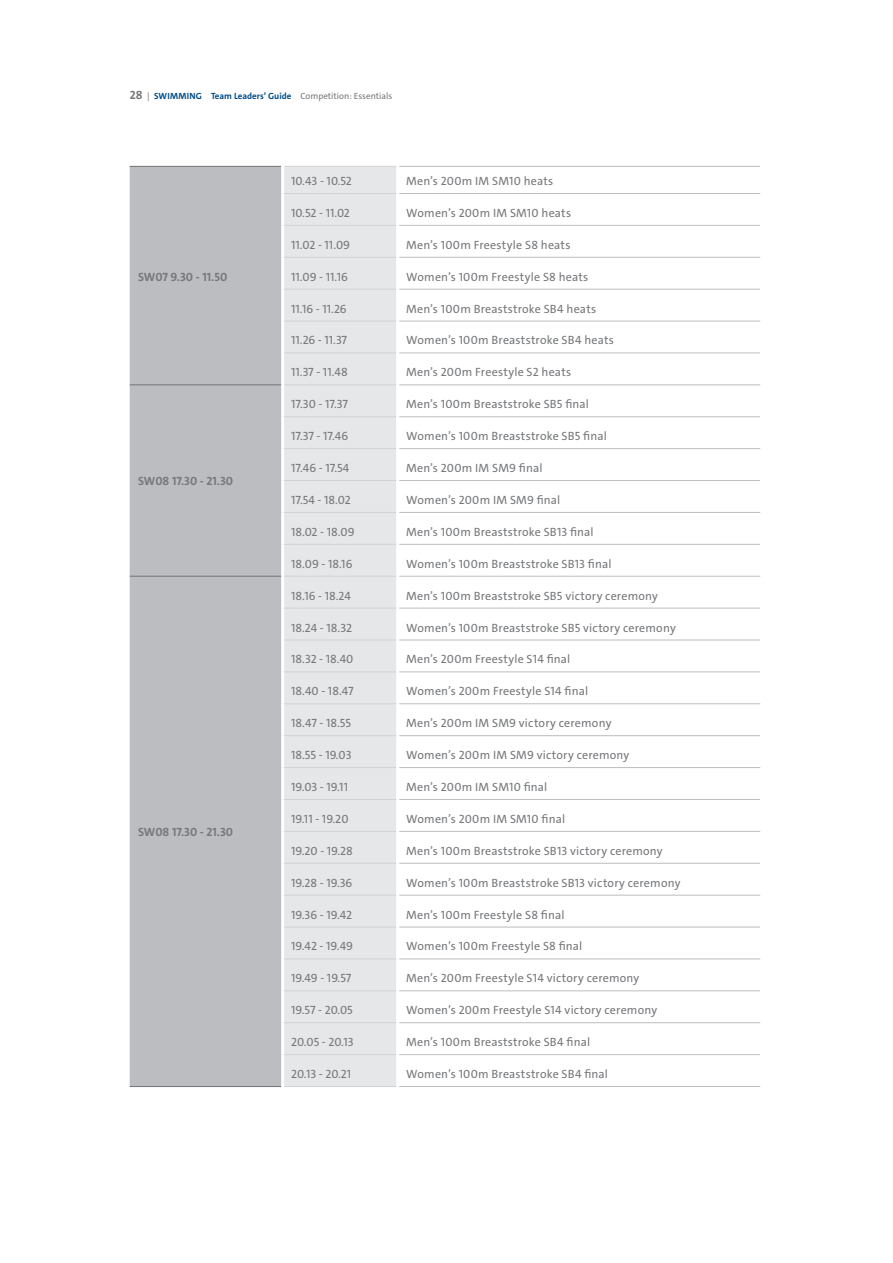
<style>
.page{position:relative;width:893px;height:1263px;background:#fff}
.page>*{position:absolute;margin:0;border:0;box-sizing:border-box;transform-origin:0 0}
.TB-texts-body-copy{font:12px "The Sans Rio 2016";letter-spacing:.015em;color:#76787b}
.TB-aside-subtitle{font:12px "The Sans Rio 2016";color:#76787b}
.TB-aside-title{font:700 12px "The Sans Rio 2016";color:#76787b}
.t1{font:700 9px "The Sans Rio 2016";color:#004b87}
.s1{font-size:12px;color:#76787b}
.s2{font-weight:400;color:#76787b}
</style>
<div class="page">
<div style="left:130px;top:167px;width:151px;height:919px;background:#bcbdc0"></div>
<div style="left:284px;top:167px;width:112px;height:919px;background:#e6e7e9"></div>
<hr style="left:399px;top:166px;width:361px;height:1px;background:#bcbdc0">
<hr style="left:399px;top:225px;width:361px;height:1px;background:#bcbdc0">
<hr style="left:399px;top:289px;width:361px;height:1px;background:#bcbdc0">
<hr style="left:399px;top:353px;width:361px;height:1px;background:#bcbdc0">
<hr style="left:399px;top:416px;width:361px;height:1px;background:#bcbdc0">
<hr style="left:399px;top:480px;width:361px;height:1px;background:#bcbdc0">
<hr style="left:399px;top:544px;width:361px;height:1px;background:#bcbdc0">
<hr style="left:399px;top:608px;width:361px;height:1px;background:#bcbdc0">
<hr style="left:399px;top:671px;width:361px;height:1px;background:#bcbdc0">
<hr style="left:399px;top:735px;width:361px;height:1px;background:#bcbdc0">
<hr style="left:399px;top:799px;width:361px;height:1px;background:#bcbdc0">
<hr style="left:399px;top:863px;width:361px;height:1px;background:#bcbdc0">
<hr style="left:399px;top:927px;width:361px;height:1px;background:#bcbdc0">
<hr style="left:399px;top:990px;width:361px;height:1px;background:#bcbdc0">
<hr style="left:399px;top:1054px;width:361px;height:1px;background:#bcbdc0">
<hr style="left:399px;top:193px;width:361px;height:1px;background:#bcbdc0">
<hr style="left:399px;top:257px;width:361px;height:1px;background:#bcbdc0">
<hr style="left:399px;top:321px;width:361px;height:1px;background:#bcbdc0">
<hr style="left:399px;top:384px;width:361px;height:1px;background:#bcbdc0">
<hr style="left:399px;top:448px;width:361px;height:1px;background:#bcbdc0">
<hr style="left:399px;top:512px;width:361px;height:1px;background:#bcbdc0">
<hr style="left:399px;top:576px;width:361px;height:1px;background:#bcbdc0">
<hr style="left:399px;top:640px;width:361px;height:1px;background:#bcbdc0">
<hr style="left:399px;top:703px;width:361px;height:1px;background:#bcbdc0">
<hr style="left:399px;top:767px;width:361px;height:1px;background:#bcbdc0">
<hr style="left:399px;top:831px;width:361px;height:1px;background:#bcbdc0">
<hr style="left:399px;top:895px;width:361px;height:1px;background:#bcbdc0">
<hr style="left:399px;top:958px;width:361px;height:1px;background:#bcbdc0">
<hr style="left:399px;top:1022px;width:361px;height:1px;background:#bcbdc0">
<hr style="left:399px;top:1086px;width:361px;height:1px;background:#bcbdc0">
<hr style="left:284px;top:166px;width:112px;height:1px;background:#d1d2d4">
<hr style="left:284px;top:193px;width:112px;height:1px;background:#d1d2d4">
<hr style="left:284px;top:225px;width:112px;height:1px;background:#d1d2d4">
<hr style="left:284px;top:257px;width:112px;height:1px;background:#d1d2d4">
<hr style="left:284px;top:289px;width:112px;height:1px;background:#d1d2d4">
<hr style="left:284px;top:321px;width:112px;height:1px;background:#d1d2d4">
<hr style="left:284px;top:353px;width:112px;height:1px;background:#d1d2d4">
<hr style="left:284px;top:384px;width:112px;height:1px;background:#d1d2d4">
<hr style="left:284px;top:416px;width:112px;height:1px;background:#d1d2d4">
<hr style="left:284px;top:448px;width:112px;height:1px;background:#d1d2d4">
<hr style="left:284px;top:480px;width:112px;height:1px;background:#d1d2d4">
<hr style="left:284px;top:512px;width:112px;height:1px;background:#d1d2d4">
<hr style="left:284px;top:544px;width:112px;height:1px;background:#d1d2d4">
<hr style="left:284px;top:576px;width:112px;height:1px;background:#d1d2d4">
<hr style="left:284px;top:608px;width:112px;height:1px;background:#d1d2d4">
<hr style="left:284px;top:640px;width:112px;height:1px;background:#d1d2d4">
<hr style="left:284px;top:671px;width:112px;height:1px;background:#d1d2d4">
<hr style="left:284px;top:703px;width:112px;height:1px;background:#d1d2d4">
<hr style="left:284px;top:735px;width:112px;height:1px;background:#d1d2d4">
<hr style="left:284px;top:767px;width:112px;height:1px;background:#d1d2d4">
<hr style="left:284px;top:799px;width:112px;height:1px;background:#d1d2d4">
<hr style="left:284px;top:831px;width:112px;height:1px;background:#d1d2d4">
<hr style="left:284px;top:863px;width:112px;height:1px;background:#d1d2d4">
<hr style="left:284px;top:895px;width:112px;height:1px;background:#d1d2d4">
<hr style="left:284px;top:927px;width:112px;height:1px;background:#d1d2d4">
<hr style="left:284px;top:958px;width:112px;height:1px;background:#d1d2d4">
<hr style="left:284px;top:990px;width:112px;height:1px;background:#d1d2d4">
<hr style="left:284px;top:1022px;width:112px;height:1px;background:#d1d2d4">
<hr style="left:284px;top:1054px;width:112px;height:1px;background:#d1d2d4">
<hr style="left:284px;top:1086px;width:112px;height:1px;background:#d1d2d4">
<hr style="left:130px;top:166px;width:151px;height:1px;background:#76787b">
<hr style="left:130px;top:384px;width:151px;height:1px;background:#76787b">
<hr style="left:130px;top:576px;width:151px;height:1px;background:#76787b">
<hr style="left:130px;top:1086px;width:151px;height:1px;background:#76787b">
<p class="t1" style="left:130px;top:90px;width:264px"><span class="s1">28</span> <span class="s2">|</span> SWIMMING Team Leaders’ Guide <span class="s2">Competition: Essentials</span></p>
<p class="TB-aside-title" style="left:138px;top:269px;width:91px">SW07 9.30 - 11.50</p>
<p class="TB-aside-title" style="left:138px;top:473px;width:96px">SW08 17.30 - 21.30</p>
<p class="TB-aside-title" style="left:138px;top:824px;width:96px">SW08 17.30 - 21.30</p>
<p class="TB-aside-subtitle" style="left:291px;top:173px;width:62px">10.43 - 10.52</p>
<p class="TB-texts-body-copy" style="left:406px;top:173px;width:149px">Men’s 200m IM SM10 heats</p>
<p class="TB-aside-subtitle" style="left:291px;top:205px;width:60px">10.52 - 11.02</p>
<p class="TB-texts-body-copy" style="left:406px;top:205px;width:166px">Women’s 200m IM SM10 heats</p>
<p class="TB-aside-subtitle" style="left:291px;top:237px;width:60px">11.02 - 11.09</p>
<p class="TB-texts-body-copy" style="left:406px;top:237px;width:166px">Men’s 100m Freestyle S8 heats</p>
<p class="TB-aside-subtitle" style="left:291px;top:269px;width:58px">11.09 - 11.16</p>
<p class="TB-texts-body-copy" style="left:406px;top:269px;width:184px">Women’s 100m Freestyle S8 heats</p>
<p class="TB-aside-subtitle" style="left:291px;top:301px;width:57px">11.16 - 11.26</p>
<p class="TB-texts-body-copy" style="left:406px;top:301px;width:191px">Men’s 100m Breaststroke SB4 heats</p>
<p class="TB-aside-subtitle" style="left:291px;top:333px;width:57px">11.26 - 11.37</p>
<p class="TB-texts-body-copy" style="left:406px;top:333px;width:209px">Women’s 100m Breaststroke SB4 heats</p>
<p class="TB-aside-subtitle" style="left:291px;top:365px;width:58px">11.37 - 11.48</p>
<p class="TB-texts-body-copy" style="left:406px;top:365px;width:167px">Men’s 200m Freestyle S2 heats</p>
<p class="TB-aside-subtitle" style="left:291px;top:396px;width:58px">17.30 - 17.37</p>
<p class="TB-texts-body-copy" style="left:406px;top:396px;width:184px">Men’s 100m Breaststroke SB5 final</p>
<p class="TB-aside-subtitle" style="left:291px;top:428px;width:59px">17.37 - 17.46</p>
<p class="TB-texts-body-copy" style="left:406px;top:428px;width:202px">Women’s 100m Breaststroke SB5 final</p>
<p class="TB-aside-subtitle" style="left:291px;top:460px;width:60px">17.46 - 17.54</p>
<p class="TB-texts-body-copy" style="left:406px;top:460px;width:138px">Men’s 200m IM SM9 final</p>
<p class="TB-aside-subtitle" style="left:291px;top:492px;width:61px">17.54 - 18.02</p>
<p class="TB-texts-body-copy" style="left:406px;top:492px;width:156px">Women’s 200m IM SM9 final</p>
<p class="TB-aside-subtitle" style="left:291px;top:524px;width:65px">18.02 - 18.09</p>
<p class="TB-texts-body-copy" style="left:406px;top:524px;width:189px">Men’s 100m Breaststroke SB13 final</p>
<p class="TB-aside-subtitle" style="left:291px;top:556px;width:63px">18.09 - 18.16</p>
<p class="TB-texts-body-copy" style="left:406px;top:556px;width:207px">Women’s 100m Breaststroke SB13 final</p>
<p class="TB-aside-subtitle" style="left:291px;top:588px;width:61px">18.16 - 18.24</p>
<p class="TB-texts-body-copy" style="left:406px;top:588px;width:253px">Men’s 100m Breaststroke SB5 victory ceremony</p>
<p class="TB-aside-subtitle" style="left:291px;top:620px;width:62px">18.24 - 18.32</p>
<p class="TB-texts-body-copy" style="left:406px;top:620px;width:271px">Women’s 100m Breaststroke SB5 victory ceremony</p>
<p class="TB-aside-subtitle" style="left:291px;top:652px;width:64px">18.32 - 18.40</p>
<p class="TB-texts-body-copy" style="left:406px;top:652px;width:166px">Men’s 200m Freestyle S14 final</p>
<p class="TB-aside-subtitle" style="left:291px;top:683px;width:64px">18.40 - 18.47</p>
<p class="TB-texts-body-copy" style="left:406px;top:683px;width:184px">Women’s 200m Freestyle S14 final</p>
<p class="TB-aside-subtitle" style="left:291px;top:715px;width:61px">18.47 - 18.55</p>
<p class="TB-texts-body-copy" style="left:406px;top:715px;width:207px">Men’s 200m IM SM9 victory ceremony</p>
<p class="TB-aside-subtitle" style="left:291px;top:747px;width:62px">18.55 - 19.03</p>
<p class="TB-texts-body-copy" style="left:406px;top:747px;width:225px">Women’s 200m IM SM9 victory ceremony</p>
<p class="TB-aside-subtitle" style="left:291px;top:779px;width:58px">19.03 - 19.11</p>
<p class="TB-texts-body-copy" style="left:406px;top:779px;width:143px">Men’s 200m IM SM10 final</p>
<p class="TB-aside-subtitle" style="left:291px;top:811px;width:59px">19.11 - 19.20</p>
<p class="TB-texts-body-copy" style="left:406px;top:811px;width:161px">Women’s 200m IM SM10 final</p>
<p class="TB-aside-subtitle" style="left:291px;top:843px;width:63px">19.20 - 19.28</p>
<p class="TB-texts-body-copy" style="left:406px;top:843px;width:258px">Men’s 100m Breaststroke SB13 victory ceremony</p>
<p class="TB-aside-subtitle" style="left:291px;top:875px;width:63px">19.28 - 19.36</p>
<p class="TB-texts-body-copy" style="left:406px;top:875px;width:276px">Women’s 100m Breaststroke SB13 victory ceremony</p>
<p class="TB-aside-subtitle" style="left:291px;top:907px;width:63px">19.36 - 19.42</p>
<p class="TB-texts-body-copy" style="left:406px;top:907px;width:160px">Men’s 100m Freestyle S8 final</p>
<p class="TB-aside-subtitle" style="left:291px;top:939px;width:63px">19.42 - 19.49</p>
<p class="TB-texts-body-copy" style="left:406px;top:939px;width:178px">Women’s 100m Freestyle S8 final</p>
<p class="TB-aside-subtitle" style="left:291px;top:970px;width:62px">19.49 - 19.57</p>
<p class="TB-texts-body-copy" style="left:406px;top:970px;width:235px">Men’s 200m Freestyle S14 victory ceremony</p>
<p class="TB-aside-subtitle" style="left:291px;top:1002px;width:63px">19.57 - 20.05</p>
<p class="TB-texts-body-copy" style="left:406px;top:1002px;width:253px">Women’s 200m Freestyle S14 victory ceremony</p>
<p class="TB-aside-subtitle" style="left:291px;top:1034px;width:64px">20.05 - 20.13</p>
<p class="TB-texts-body-copy" style="left:406px;top:1034px;width:186px">Men’s 100m Breaststroke SB4 final</p>
<p class="TB-aside-subtitle" style="left:291px;top:1066px;width:62px">20.13 - 20.21</p>
<p class="TB-texts-body-copy" style="left:406px;top:1066px;width:203px">Women’s 100m Breaststroke SB4 final</p>
</div>
